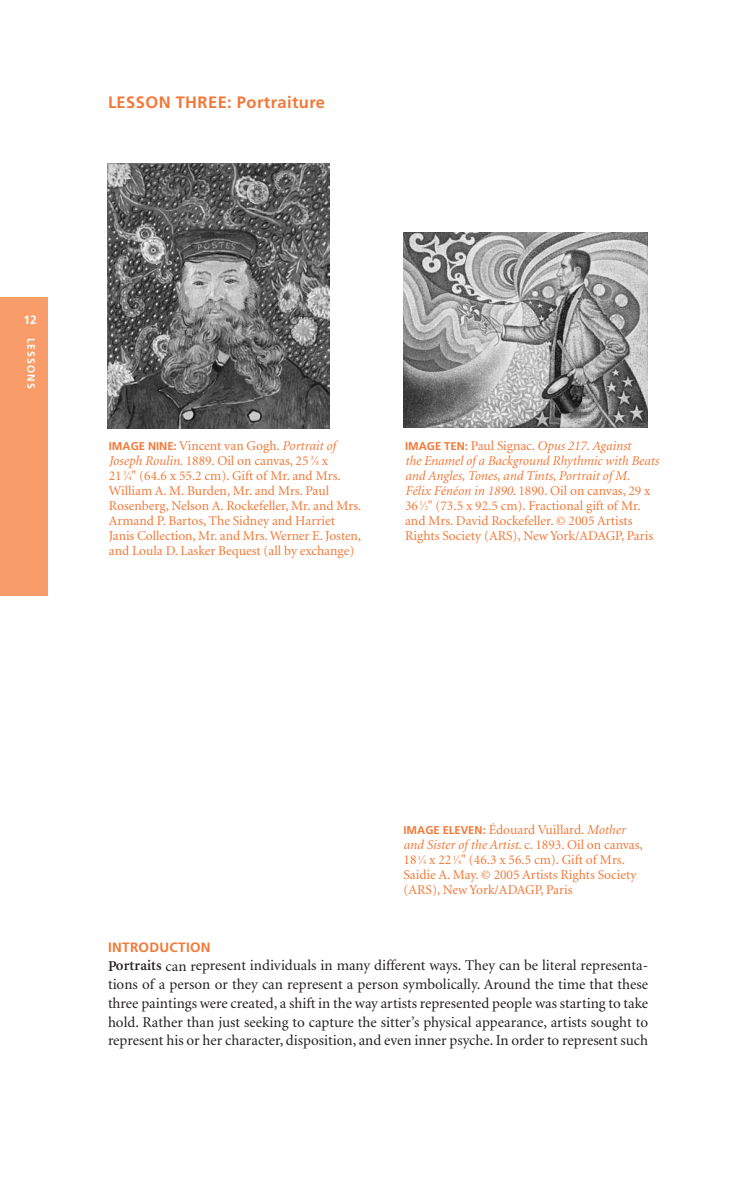
<style>
.page{position:relative;width:756px;height:1188px;background:#fff}
.page>*{position:absolute;margin:0;border:0;box-sizing:border-box;transform-origin:0 0}
.t1{font:700 16.5px "Frutiger";letter-spacing:.025em;color:#f37736}
.t2{font:15px/18.8px "Minion";color:#231f20;text-align:justify}
.t3{font:13.5px/15px "Minion";color:#f37736}
.t4{font:700 13.5px "Frutiger";letter-spacing:.025em;color:#f37736}
.t5{font:700 12px "Frutiger";color:#fff}
.t6{font:700 10.5px "Frutiger";letter-spacing:.11em;color:#fff}
.s1{font-family:"Frutiger";font-weight:700;font-size:11.25px}
.s2{font-style:italic}
.s3{font-size:6.75px}
.s4{font-weight:600}
</style>
<div class="page">
<div style="left:0;top:297px;width:48px;height:299px;background:#f89c6a"></div>
<img style="left:108px;top:164px;width:221px;height:264px">
<img style="left:404px;top:233px;width:244px;height:195px">
<p class="t1" style="left:108px;top:96px;width:219px">LESSON THREE: Portraiture</p>
<p class="t5" style="left:24px;top:315px;width:15px">12</p>
<p class="t6" style="left:35px;top:338px;width:53px;rotate:90deg">LESSONS</p>
<p class="t3" style="left:109px;top:439px;width:254px"><span class="s1">IMAGE NINE:</span> Vincent van Gogh. <span class="s2">Portrait of Joseph Roulin</span>. 1889. Oil on canvas, 25 <sup>3</sup>⁄<span class="s3">8</span> x<br>21 <sup>3</sup>⁄<span class="s3">4</span>" (64.6 x 55.2 cm). Gift of Mr. and Mrs.<br>William A. M. Burden, Mr. and Mrs. Paul Rosenberg, Nelson A. Rockefeller, Mr. and Mrs.<br>Armand P. Bartos, The Sidney and Harriet Janis Collection, Mr. and Mrs. Werner E. Josten, and Loula D. Lasker Bequest (all by exchange)</p>
<p class="t3" style="left:405px;top:439px;width:255px"><span class="s1">IMAGE TEN:</span> Paul Signac. <span class="s2">Opus 217. Against<br>the Enamel of a Background Rhythmic with Beats and Angles, Tones, and Tints, Portrait of M.<br>Félix Fénéon in 1890</span>. 1890. Oil on canvas, 29 x 36 <sup>1</sup>⁄<span class="s3">2</span>" (73.5 x 92.5 cm). Fractional gift of Mr. and Mrs. David Rockefeller. © 2005 Artists Rights Society (ARS), New York/ADAGP, Paris</p>
<p class="t3" style="left:404px;top:824px;width:241px"><span class="s1">IMAGE ELEVEN:</span> Édouard Vuillard. <span class="s2">Mother and Sister of the Artist</span>. c. 1893. Oil on canvas, 18 <sup>1</sup>⁄<span class="s3">4</span> x 22 <sup>1</sup>⁄<span class="s3">4</span>" (46.3 x 56.5 cm). Gift of Mrs.<br>Saidie A. May. © 2005 Artists Rights Society (ARS), New York/ADAGP, Paris</p>
<p class="t4" style="left:108px;top:942px;width:104px">INTRODUCTION</p>
<p class="t2" style="left:108px;top:958px;width:542px"><span class="s4">Portraits</span> can represent individuals in many different ways. They can be literal representa&shy;tions of a person or they can represent a person symbolically. Around the time that these three paintings were created, a shift in the way artists represented people was starting to take hold. Rather than just seeking to capture the sitter’s physical appearance, artists sought to represent his or her character, disposition, and even inner psyche. In order to represent such</p>
</div>
